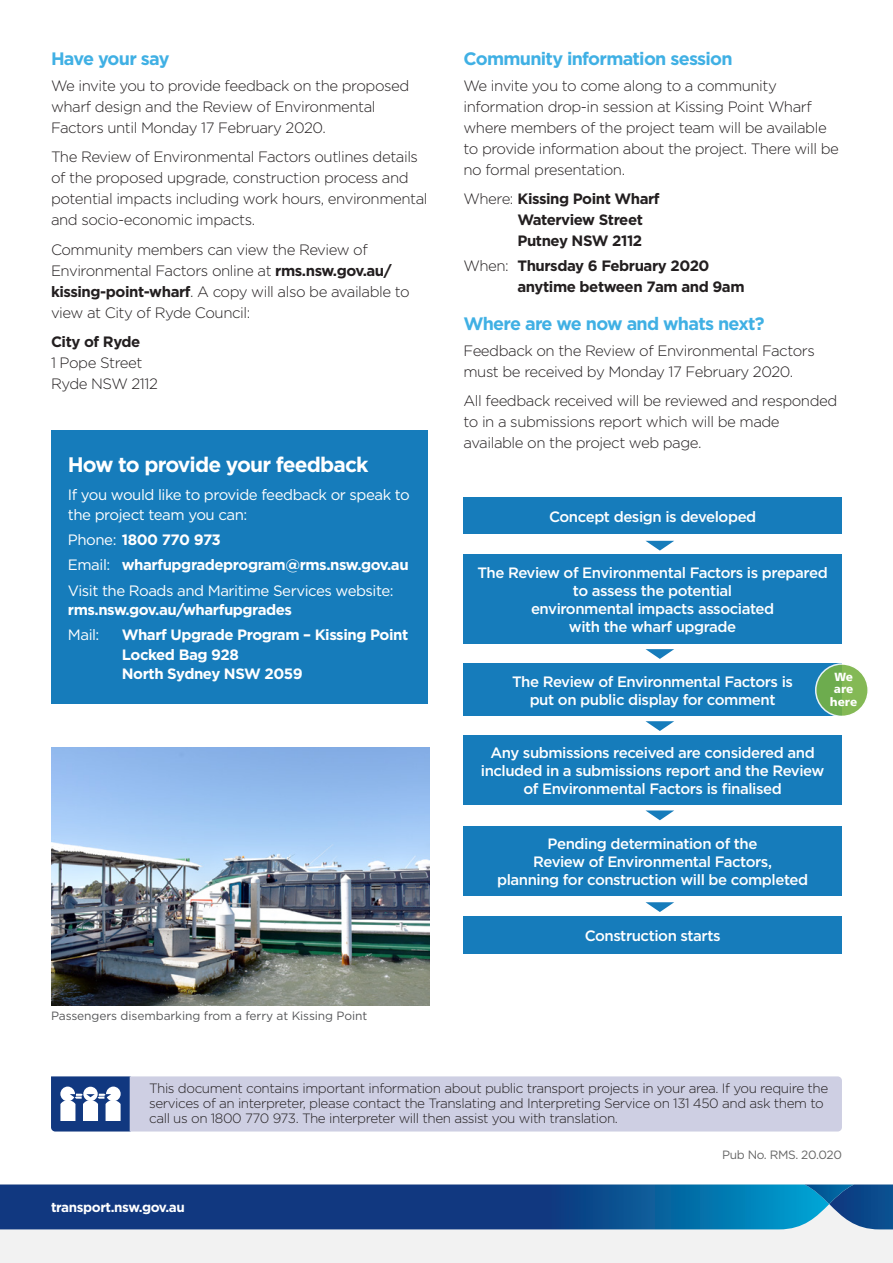
<style>
.page{position:relative;width:893px;height:1263px;background:#fff}
.page>*{position:absolute;margin:0;border:0;box-sizing:border-box;transform-origin:0 0}
.BREAKOUT_SUB_WHITE{font:700 21px "Gotham";letter-spacing:-.04em;color:#fff}
.SUB_1{font:700 18px "Gotham";letter-spacing:-.04em;color:#40b0e4}
.BODY_1{font:300 15px/21px "Gotham";letter-spacing:-.03em;color:#231f20}
.FLOW_CHART_TYPE{font:500 15px/18px "Gotham";letter-spacing:-.03em;color:#fff;text-align:center}
.BREAK_OUT_BODY_WHITE{font:15px/19.5px "Gotham";letter-spacing:-.03em;color:#fff}
.BREAK_OUT_BODY_WHITE-2{font:700 15px/19.5px "Gotham";letter-spacing:-.03em;color:#fff}
.BODY_1-2{font:700 15px/21px "Gotham";letter-spacing:-.03em;color:#231f20}
.TRANSLATION{font:300 13.5px/15px "Gotham";letter-spacing:-.03em;color:#231f20}
.TfNSW_CONTACT_DETAIL{font:700 13.5px "Gotham";letter-spacing:-.03em;color:#fff}
.CAPTIONS_GREY_LEFT{font:12px "Gotham";letter-spacing:-.01em;color:#57585a}
.t1{font:12px "Gotham";letter-spacing:-.03em;color:#666}
.t2{font:700 11.85px/12.6px "Trans Text Bd";color:#fff;text-align:center}
.s1{font-weight:700}
.s2{font-weight:400}
.s3{font-weight:300}
</style>
<div class="page">
<div style="left:463px;top:497px;width:379px;height:37px;background:#167cbb"></div>
<div style="left:463px;top:554px;width:379px;height:90px;background:#167cbb"></div>
<div style="left:463px;top:663px;width:379px;height:53px;background:#167cbb"></div>
<div style="left:463px;top:735px;width:379px;height:69px;background:#167cbb"></div>
<div style="left:463px;top:826px;width:379px;height:70px;background:#167cbb"></div>
<div style="left:463px;top:916px;width:379px;height:37px;background:#167cbb"></div>
<svg style="left:646px;top:541px;width:28px;height:10px"></svg>
<svg style="left:645px;top:649px;width:29px;height:10px"></svg>
<svg style="left:645px;top:721px;width:29px;height:10px"></svg>
<svg style="left:645px;top:810px;width:29px;height:10px"></svg>
<svg style="left:645px;top:902px;width:29px;height:10px"></svg>
<svg style="left:816px;top:664px;width:52px;height:52px;background:#7bb455"></svg>
<div style="left:815px;top:663px;width:54px;height:54px;border:2px solid #fff;border-radius:50%"></div>
<img style="left:51px;top:748px;width:378px;height:258px">
<div style="left:0;top:1184px;width:893px;height:79px;background:#f2f2f2"></div>
<svg style="left:0;top:1184px;width:893px;height:45px;background:#144e8f"></svg>
<svg style="left:51px;top:1076px;width:791px;height:55px;background:#c3c6dd"></svg>
<div style="left:51px;top:431px;width:376px;height:273px;background:#167cbb"></div>
<p class="SUB_1" style="left:51px;top:47px;width:120px">Have your say</p>
<p class="BODY_1" style="left:51px;top:74px;width:360px">We invite you to provide feedback on the proposed wharf design and the Review of Environmental<br>Factors until Monday 17 February 2020.</p>
<p class="BODY_1" style="left:51px;top:146px;width:378px">The Review of Environmental Factors outlines details of the proposed upgrade, construction process and potential impacts including work hours, environmental and socio-economic impacts.</p>
<p class="BODY_1" style="left:51px;top:238px;width:360px">Community members can view the Review of Environmental Factors online at <span class="s1">rms.nsw.gov.au/ kissing-point-wharf</span>. A copy will also be available to view at City of Ryde Council:</p>
<p class="BODY_1" style="left:51px;top:331px;width:108px"><span class="s1">City of Ryde<br></span>1 Pope Street<br>Ryde NSW 2112</p>
<p class="BREAKOUT_SUB_WHITE" style="left:68px;top:451px;width:302px">How to provide your feedback</p>
<p class="BREAK_OUT_BODY_WHITE" style="left:68px;top:485px;width:344px">If you would like to provide feedback or speak to the project team you can:</p>
<p class="BREAK_OUT_BODY_WHITE-2" style="left:68px;top:530px;width:155px"><span class="s2">Phone:</span> 1800 770 973</p>
<p class="BREAK_OUT_BODY_WHITE-2" style="left:68px;top:555px;width:342px"><span class="s2">Email:</span> wharfupgradeprogram@rms.nsw.gov.au</p>
<p class="BREAK_OUT_BODY_WHITE" style="left:68px;top:580px;width:327px">Visit the Roads and Maritime Services website: <span class="s1">rms.nsw.gov.au/wharfupgrades</span></p>
<p class="BREAK_OUT_BODY_WHITE" style="left:68px;top:625px;width:33px">Mail:</p>
<p class="BREAK_OUT_BODY_WHITE-2" style="left:122px;top:625px;width:288px">Wharf Upgrade Program – Kissing Point<br>Locked Bag 928<br>North Sydney NSW 2059</p>
<p class="CAPTIONS_GREY_LEFT" style="left:51px;top:1008px;width:318px">Passengers disembarking from a ferry at Kissing Point</p>
<p class="SUB_1" style="left:463px;top:47px;width:271px">Community information session</p>
<p class="BODY_1" style="left:463px;top:74px;width:377px">We invite you to come along to a community information drop-in session at Kissing Point Wharf where members of the project team will be available to provide information about the project. There will be no formal presentation.</p>
<p class="BODY_1-2" style="left:517px;top:188px;width:144px;text-indent:-54px"><span class="s3">Where:</span> Kissing Point Wharf<br>Waterview Street<br>Putney NSW 2112</p>
<p class="BODY_1-2" style="left:517px;top:256px;width:229px;text-indent:-54px"><span class="s3">When:</span> Thursday 6 February 2020 anytime between 7am and 9am</p>
<p class="SUB_1" style="left:463px;top:312px;width:303px">Where are we now and whats next?</p>
<p class="BODY_1" style="left:463px;top:339px;width:353px">Feedback on the Review of Environmental Factors must be received by Monday 17 February 2020.</p>
<p class="BODY_1" style="left:463px;top:390px;width:375px">All feedback received will be reviewed and responded to in a submissions report which will be made available on the project web page.</p>
<p class="FLOW_CHART_TYPE" style="left:549px;top:507px;width:209px">Concept design is developed</p>
<p class="FLOW_CHART_TYPE" style="left:477px;top:564px;width:352px">The Review of Environmental Factors is prepared to assess the potential<br>environmental impacts associated<br>with the wharf upgrade</p>
<p class="t2" style="left:830px;top:670px;width:29px">We are here</p>
<p class="FLOW_CHART_TYPE" style="left:512px;top:672px;width:282px">The Review of Environmental Factors is put on public display for comment</p>
<p class="FLOW_CHART_TYPE" style="left:481px;top:743px;width:345px">Any submissions received are considered and included in a submissions report and the Review of Environmental Factors is finalised</p>
<p class="FLOW_CHART_TYPE" style="left:497px;top:835px;width:313px">Pending determination of the<br>Review of Environmental Factors,<br>planning for construction will be completed</p>
<p class="FLOW_CHART_TYPE" style="left:585px;top:926px;width:137px">Construction starts</p>
<p class="TRANSLATION" style="left:149px;top:1080px;width:681px">This document contains important information about public transport projects in your area. If you require the services of an interpreter, please contact the Translating and Interpreting Service on 131 450 and ask them to call us on 1800 770 973. The interpreter will then assist you with translation.</p>
<p class="TfNSW_CONTACT_DETAIL" style="left:51px;top:1198px;width:135px">transport.nsw.gov.au</p>
<p class="t1" style="left:722px;top:1147px;width:121px">Pub No. RMS. 20.020</p>
</div>
